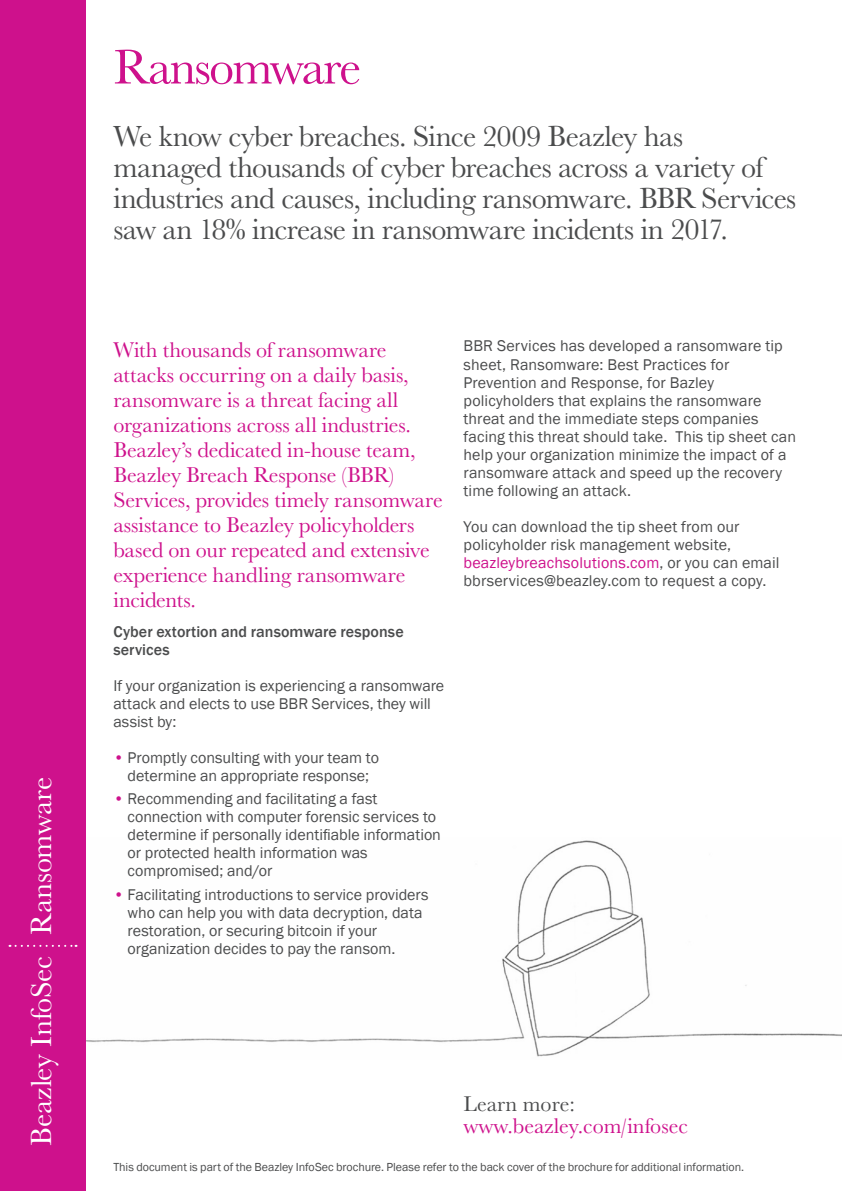
<style>
.page{position:relative;width:842px;height:1191px;background:#fff}
.page>*{position:absolute;margin:0;border:0;box-sizing:border-box;transform-origin:0 0}
.t1{font:50px "Baskerville URW";letter-spacing:-.04em;color:#ce118c}
._01_Intro{font:30px/31px "Baskerville URW";letter-spacing:-.02em;color:#4b4c4d}
.t2{font:30px "Baskerville URW";letter-spacing:-.005em;color:#fff}
._02_Intro_Space_Afte{font:22px/25px "Baskerville URW";letter-spacing:-.005em;color:#ce118c}
.Footer_sign_off{font:22px "Baskerville URW";color:#ce118c}
.Footer_sign_off-2{font:22px "Baskerville URW";color:#4b4c4d}
.Body_Copy{font:16px/18px "Franklin Gothic";letter-spacing:.005em;color:#4b4c4d}
.Body_Copy-2{font:500 16px/18px "Franklin Gothic";letter-spacing:.005em;color:#4b4c4d}
.Body_Copy-3{font:12px "Franklin Gothic";letter-spacing:-.005em;color:#4b4c4d}
.s1{color:#ce118c}
</style>
<div class="page">
<img style="left:85px;top:837px;width:757px;height:222px">
<div style="left:0;top:0;width:85px;height:1191px;background:#ce118c"></div>
<svg style="left:10px;top:945px;width:67px;height:2px"></svg>
<h2 class="t2" style="left:24px;top:1145px;width:370px;rotate:-90deg">Beazley InfoSec Ransomware</h2>
<p class="t1" style="left:113px;top:38px;width:249px">Ransomware</p>
<p class="_01_Intro" style="left:113px;top:121px;width:684px">We know cyber breaches. Since 2009 Beazley has managed thousands of cyber breaches across a variety of industries and causes, including ransomware. BBR Services saw an 18% increase in ransomware incidents in 2017.</p>
<p class="_02_Intro_Space_Afte" style="left:113px;top:337px;width:331px">With thousands of ransomware attacks occurring on a daily basis, ransomware is a threat facing all organizations across all industries.<br>Beazley’s dedicated in-house team,<br>Beazley Breach Response (BBR)<br>Services, provides timely ransomware assistance to Beazley policyholders based on our repeated and extensive experience handling ransomware incidents.</p>
<p class="Body_Copy-2" style="left:113px;top:622px;width:292px">Cyber extortion and ransomware response services</p>
<p class="Body_Copy" style="left:113px;top:676px;width:332px">If your organization is experiencing a ransomware attack and elects to use BBR Services, they will assist by:</p>
<p class="Body_Copy" style="left:113px;top:748px;width:267px;text-align:center"><span class="s1">•</span> Promptly consulting with your team to determine an appropriate response;</p>
<p class="Body_Copy" style="left:128px;top:790px;width:315px;text-indent:-14px"><span class="s1">•</span> Recommending and facilitating a fast connection with computer forensic services to determine if personally identifiable information or protected health information was compromised; and/or</p>
<p class="Body_Copy" style="left:128px;top:886px;width:302px;text-indent:-14px"><span class="s1">•</span> Facilitating introductions to service providers who can help you with data decryption, data restoration, or securing bitcoin if your organization decides to pay the ransom.</p>
<p class="Body_Copy" style="left:463px;top:337px;width:334px">BBR Services has developed a ransomware tip sheet, Ransomware: Best Practices for Prevention and Response, for Bazley policyholders that explains the ransomware threat and the immediate steps companies facing this threat should take. This tip sheet can help your organization minimize the impact of a ransomware attack and speed up the recovery time following an attack.</p>
<p class="Body_Copy" style="left:463px;top:517px;width:317px">You can download the tip sheet from our policyholder risk management website, <span class="s1">beazleybreachsolutions.com</span>, or you can email bbrservices@beazley.com to request a copy.</p>
<p class="Footer_sign_off-2" style="left:463px;top:1091px;width:113px">Learn more:</p>
<p class="Footer_sign_off" style="left:463px;top:1113px;width:226px">www.beazley.com/infosec</p>
<p class="Body_Copy-3" style="left:113px;top:1160px;width:632px">This document is part of the Beazley InfoSec brochure. Please refer to the back cover of the brochure for additional information.</p>
</div>
